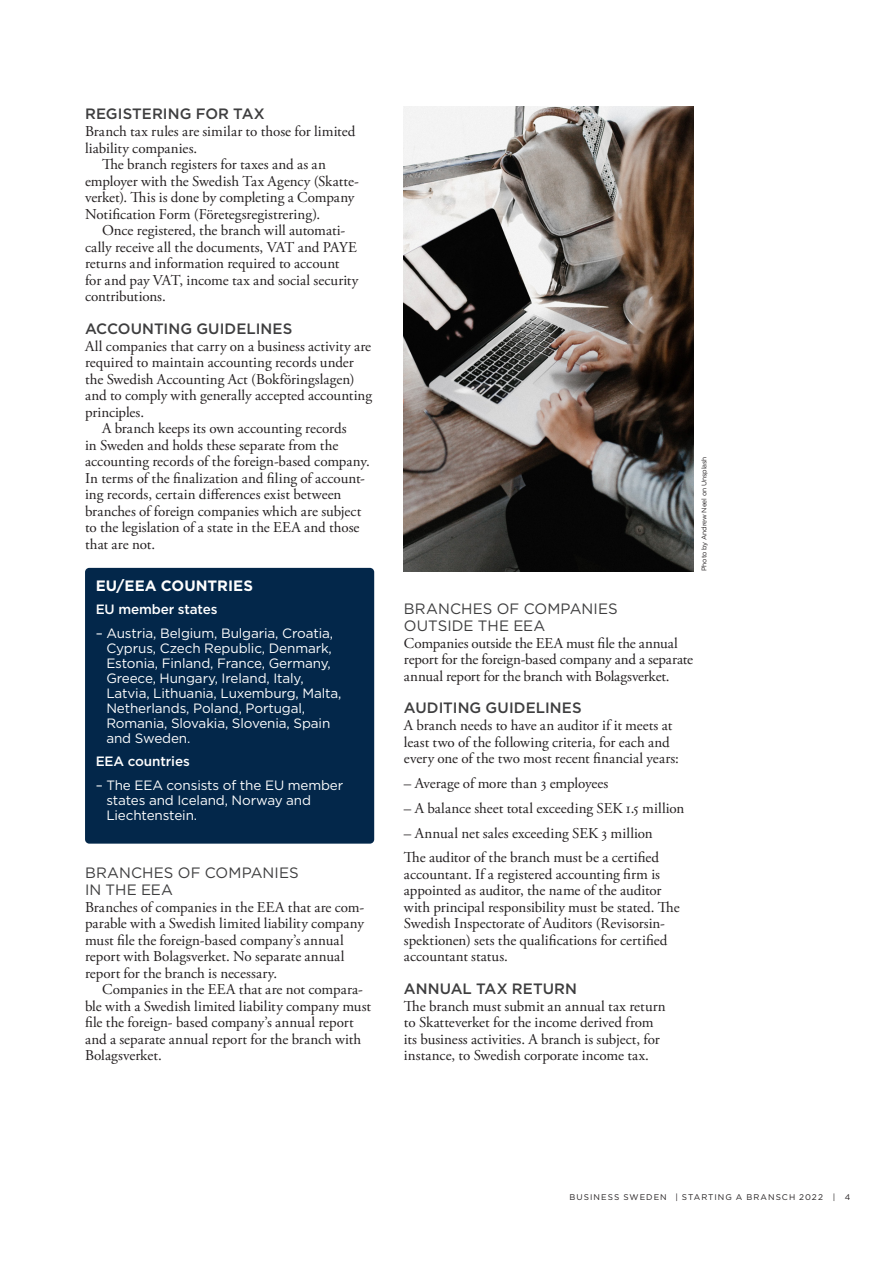
<style>
.page{position:relative;width:893px;height:1263px;background:#fff}
.page>*{position:absolute;margin:0;border:0;box-sizing:border-box;transform-origin:0 0}
.Bröd{font:15px/16.5px "Adobe Garamond Pro";color:#231f20}
.Bröd_indrag{font:15px/16.5px "Adobe Garamond Pro";color:#231f20}
.punktlista_m_häng_in{font:15px "Adobe Garamond Pro";color:#231f20}
.Rubrik_mellan{font:500 15px "Gotham";letter-spacing:.005em;color:#3e3e3f}
.Rubrik_mellan-2{font:15px/16.5px "Gotham";letter-spacing:.005em;color:#3e3e3f}
.Rubrik_Faktaruta{font:700 15px "Gotham";letter-spacing:.005em;color:#fefefe}
.Bröd_Faktaruta{font:13.5px/15px "Gotham";letter-spacing:-.01em;color:#fefefe}
.Bröd_Faktaruta-2{font:500 13.5px "Gotham";letter-spacing:-.01em;color:#fefefe}
.t1{font:8.25px "Gotham";letter-spacing:.125em;color:#231f20}
.Fotobyline__cia{font:6.75px "Gotham";letter-spacing:-.02em;color:#231f20}
</style>
<div class="page">
<img style="left:404px;top:106px;width:289px;height:465px">
<div style="left:85px;top:568px;width:289px;height:276px;background:#03274a;border-radius:4px"></div>
<p class="Rubrik_mellan" style="left:85px;top:104px;width:181px">REGISTERING FOR TAX</p>
<p class="Bröd" style="left:85px;top:124px;width:272px">Branch tax rules are similar to those for limited liability companies.</p>
<p class="Bröd_indrag" style="left:85px;top:157px;width:275px;text-indent:17px">The branch registers for taxes and as an employer with the Swedish Tax Agency (Skatte&shy;verket). This is done by completing a Company Notification Form (Företegsregistrering).</p>
<p class="Bröd_indrag" style="left:85px;top:223px;width:275px;text-indent:17px">Once registered, the branch will automati&shy;cally receive all the documents, VAT and PAYE returns and information required to account for and pay VAT, income tax and social security contributions.</p>
<p class="Rubrik_mellan" style="left:85px;top:318px;width:209px">ACCOUNTING GUIDELINES</p>
<p class="Bröd" style="left:85px;top:338px;width:289px">All companies that carry on a business activity are required to maintain accounting records under the Swedish Accounting Act (Bokföringslagen) and to comply with generally accepted accounting principles.</p>
<p class="Bröd_indrag" style="left:85px;top:421px;width:286px;text-indent:17px">A branch keeps its own accounting records<br>in Sweden and holds these separate from the accounting records of the foreign-based company.<br>In terms of the finalization and filing of account&shy;ing records, certain differences exist between branches of foreign companies which are subject to the legislation of a state in the EEA and those that are not.</p>
<p class="Rubrik_Faktaruta" style="left:96px;top:575px;width:159px">EU/EEA COUNTRIES</p>
<p class="Bröd_Faktaruta-2" style="left:96px;top:600px;width:123px">EU member states</p>
<p class="Bröd_Faktaruta" style="left:106px;top:625px;width:237px;text-indent:-11px">– Austria, Belgium, Bulgaria, Croatia, Cyprus, Czech Republic, Denmark, Estonia, Finland, France, Germany, Greece, Hungary, Ireland, Italy, Latvia, Lithuania, Luxemburg, Malta, Netherlands, Poland, Portugal, Romania, Slovakia, Slovenia, Spain and Sweden.</p>
<p class="Bröd_Faktaruta-2" style="left:96px;top:752px;width:96px">EEA countries</p>
<p class="Bröd_Faktaruta" style="left:106px;top:777px;width:238px;text-indent:-11px">– The EEA consists of the EU member states and Iceland, Norway and<br>Liechtenstein.</p>
<p class="Rubrik_mellan-2" style="left:85px;top:864px;width:215px">BRANCHES OF COMPANIES<br>IN THE EEA</p>
<p class="Bröd" style="left:85px;top:899px;width:281px">Branches of companies in the EEA that are com&shy;parable with a Swedish limited liability company must file the foreign-based company’s annual report with Bolagsverket. No separate annual report for the branch is necessary.</p>
<p class="Bröd_indrag" style="left:85px;top:982px;width:288px;text-indent:17px">Companies in the EEA that are not compara&shy;ble with a Swedish limited liability company must file the foreign- based company’s annual report and a separate annual report for the branch with Bolagsverket.</p>
<p class="Fotobyline__cia" style="left:700px;top:571px;width:116px;rotate:-90deg">Photo by Andrew Neel on Unsplash</p>
<p class="Rubrik_mellan-2" style="left:404px;top:600px;width:215px">BRANCHES OF COMPANIES<br>OUTSIDE THE EEA</p>
<p class="Bröd" style="left:404px;top:635px;width:291px">Companies outside the EEA must file the annual report for the foreign-based company and a separate annual report for the branch with Bolagsverket.</p>
<p class="Rubrik_mellan" style="left:404px;top:698px;width:179px">AUDITING GUIDELINES</p>
<p class="Bröd" style="left:404px;top:718px;width:276px">A branch needs to have an auditor if it meets at least two of the following criteria, for each and every one of the two most recent financial years:</p>
<p class="punktlista_m_häng_in" style="left:404px;top:775px;width:206px">– Average of more than 3 employees</p>
<p class="punktlista_m_häng_in" style="left:404px;top:800px;width:282px">– A balance sheet total exceeding SEK 1.5 million</p>
<p class="punktlista_m_häng_in" style="left:404px;top:825px;width:250px">– Annual net sales exceeding SEK 3 million</p>
<p class="Bröd" style="left:404px;top:850px;width:277px">The auditor of the branch must be a certified accountant. If a registered accounting firm is appointed as auditor, the name of the auditor with principal responsibility must be stated. The Swedish Inspectorate of Auditors (Revisorsin&shy;spektionen) sets the qualifications for certified accountant status.</p>
<p class="Rubrik_mellan" style="left:404px;top:978px;width:175px">ANNUAL TAX RETURN</p>
<p class="Bröd" style="left:404px;top:998px;width:263px">The branch must submit an annual tax return to Skatteverket for the income derived from its business activities. A branch is subject, for instance, to Swedish corporate income tax.</p>
<p class="t1" style="left:570px;top:1192px;width:282px">BUSINESS SWEDEN | STARTING A BRANSCH 2022 | 4</p>
</div>
